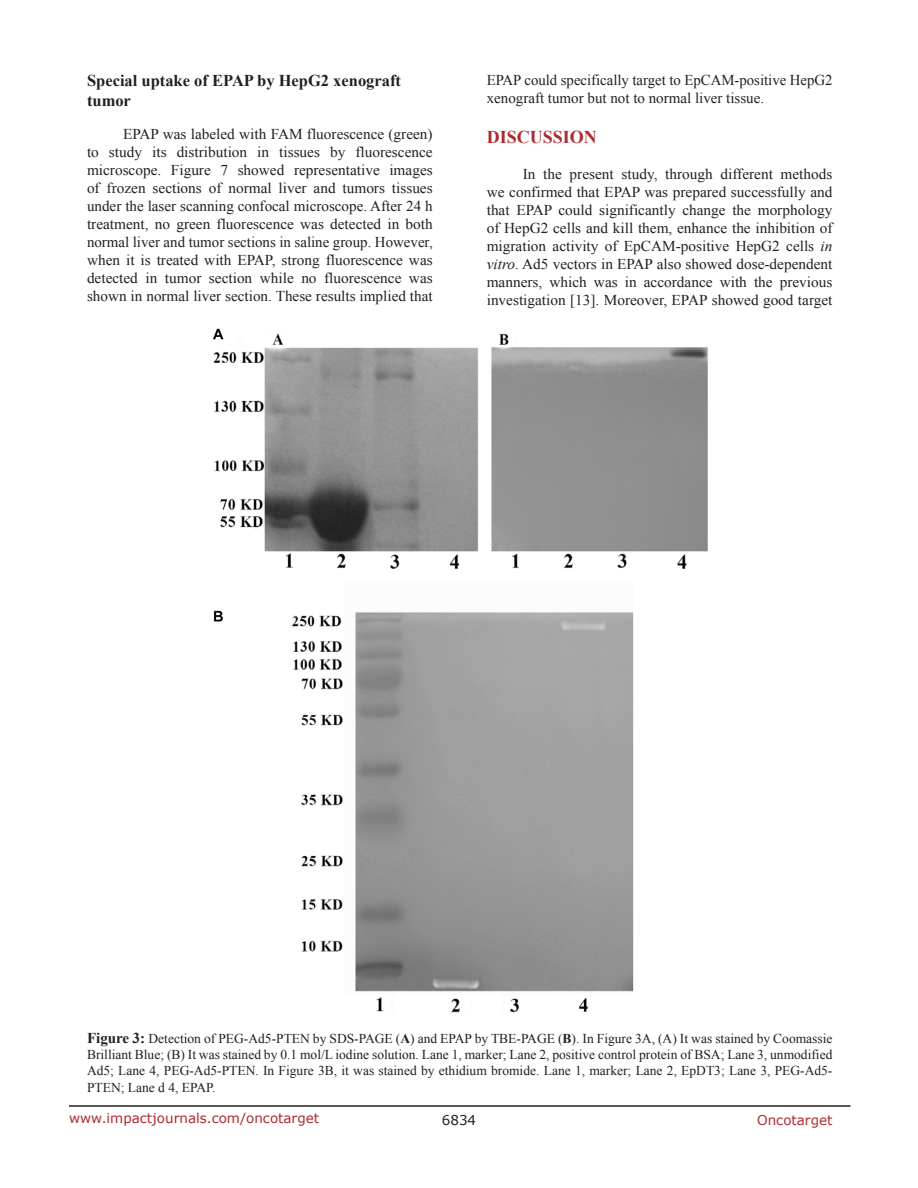
<style>
.page{position:relative;width:918px;height:1188px;background:#fff}
.page>*{position:absolute;margin:0;border:0;box-sizing:border-box;transform-origin:0 0}
.Heading{font:700 18px "Times New Roman";color:#ac2b31}
.SubHeading_middle{font:700 16.5px/19.8px "Times New Roman";color:#231f20}
.BodyText{font:15px/18px "Times New Roman";color:#231f20;text-align:justify}
.FigureText{font:13.5px/16.2px "Times New Roman";color:#231f20;text-align:justify}
.t1{font:13.5px "Verdana";color:#ac2b31}
.t2{font:13.5px "Verdana";color:#231f20}
.s1{font-style:italic}
.s2{font-weight:700;font-size:15px}
.s3{font-weight:700}
</style>
<div class="page">
<hr style="left:69px;top:1105px;width:781px;height:2px;background:#231f20">
<img style="left:213px;top:329px;width:494px;height:684px">
<p class="SubHeading_middle" style="left:87px;top:70px;width:316px">Special uptake of EPAP by HepG2 xenograft tumor</p>
<p class="BodyText" style="left:87px;top:125px;width:347px;text-indent:36px">EPAP was labeled with FAM fluorescence (green) to study its distribution in tissues by fluorescence microscope. Figure 7 showed representative images of frozen sections of normal liver and tumors tissues under the laser scanning confocal microscope. After 24 h treatment, no green fluorescence was detected in both normal liver and tumor sections in saline group. However, when it is treated with EPAP, strong fluorescence was detected in tumor section while no fluorescence was shown in normal liver section. These results implied that</p>
<p class="BodyText" style="left:487px;top:71px;width:347px">EPAP could specifically target to EpCAM-positive HepG2 xenograft tumor but not to normal liver tissue.</p>
<p class="Heading" style="left:487px;top:125px;width:112px">DISCUSSION</p>
<p class="BodyText" style="left:487px;top:165px;width:347px;text-indent:36px">In the present study, through different methods we confirmed that EPAP was prepared successfully and that EPAP could significantly change the morphology of HepG2 cells and kill them, enhance the inhibition of migration activity of EpCAM-positive HepG2 cells <span class="s1">in vitro</span>. Ad5 vectors in EPAP also showed dose-dependent manners, which was in accordance with the previous investigation [13]. Moreover, EPAP showed good target</p>
<p class="FigureText" style="left:87px;top:1030px;width:747px"><span class="s2">Figure 3:</span> Detection of PEG-Ad5-PTEN by SDS-PAGE (<span class="s3">A</span>) and EPAP by TBE-PAGE (<span class="s3">B</span>). In Figure 3A, (A) It was stained by Coomassie Brilliant Blue; (B) It was stained by 0.1 mol/L iodine solution. Lane 1, marker; Lane 2, positive control protein of BSA; Lane 3, unmodified Ad5; Lane 4, PEG-Ad5-PTEN. In Figure 3B, it was stained by ethidium bromide. Lane 1, marker; Lane 2, EpDT3; Lane 3, PEG-Ad5- PTEN; Lane d 4, EPAP.</p>
<p class="t1" style="left:69px;top:1109px;width:252px">www.impactjournals.com/oncotarget</p>
<p class="t2" style="left:442px;top:1111px;width:36px">6834</p>
<p class="t1" style="left:757px;top:1111px;width:77px">Oncotarget</p>
</div>
